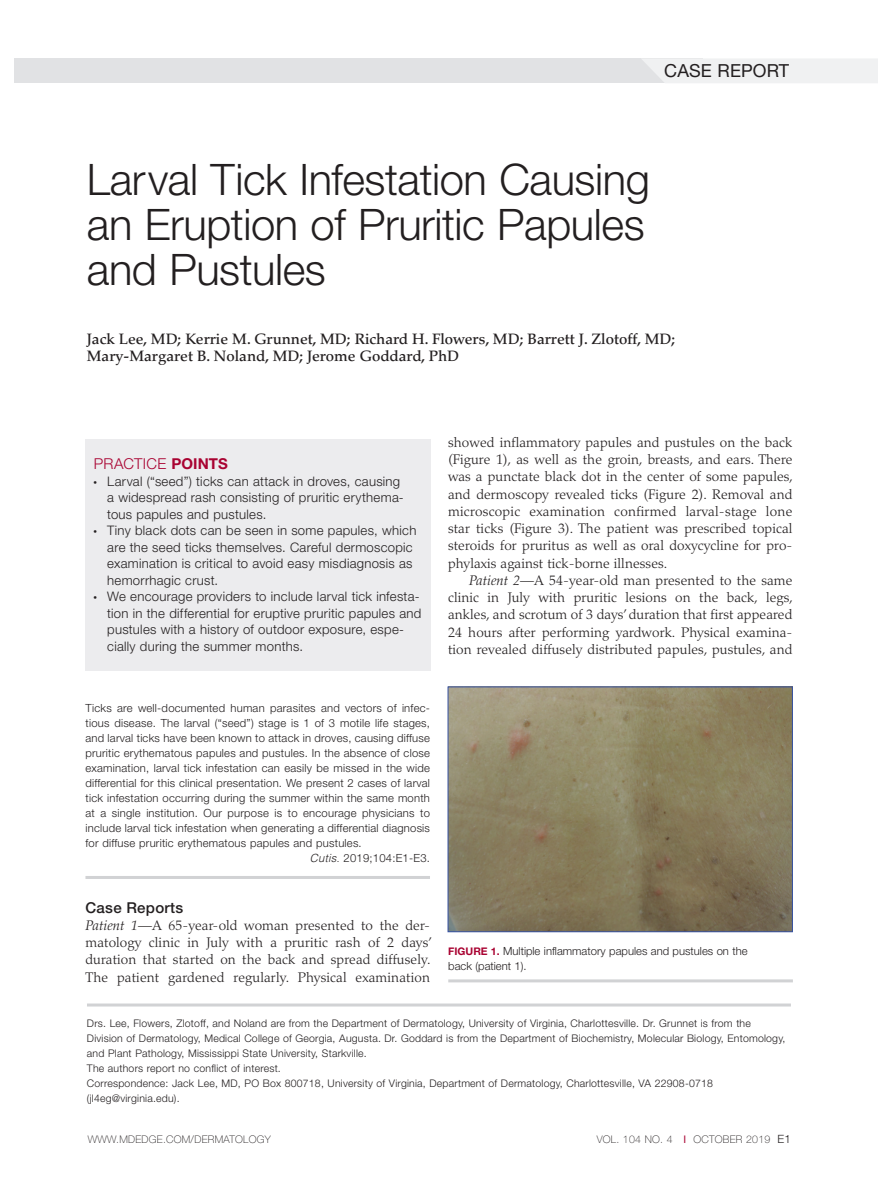
<style>
.page{position:relative;width:878px;height:1188px;background:#fff}
.page>*{position:absolute;margin:0;border:0;box-sizing:border-box;transform-origin:0 0}
.t1{font:300 43.5px/45px "Helvetica Neue LT Std";letter-spacing:-.01em;color:#231f20}
.t2{font:18px "Helvetica Neue LT Std";letter-spacing:.005em;color:#231f20}
.t3{font:500 15px/17.2px "Palatino LT Std";color:#231f20}
.t4{font:300 15px "Helvetica Neue LT Std";letter-spacing:.02em;color:#a90332}
.t5{font:500 15px "Helvetica Neue LT Std";letter-spacing:.02em;color:#231f20}
.t6{font:300 13.8px/17.2px "Palatino LT Std";letter-spacing:.01em;color:#231f20;text-align:justify}
.t7{font:300 13.2px/16.5px "Helvetica Neue LT Std";letter-spacing:.02em;color:#231f20}
.t8{font:300 11.25px "Helvetica Neue LT Std";letter-spacing:.02em;color:#231f20}
.t9{font:300 11.25px/15px "Helvetica Neue LT Std";color:#231f20}
.t10{font:300 10.5px/15px "Helvetica Neue LT Std";letter-spacing:.02em;color:#231f20}
.t11{font:100 10.5px "Helvetica Neue LT Std";letter-spacing:.025em;color:#231f20}
.s1{font-weight:700}
.s2{font-family:"Universal Newswith Comm Pi";font-weight:400;font-size:10.5px}
.s3{font-style:italic}
.s4{font-family:"Helvetica LT Std";font-style:italic}
.s5{font-weight:700;font-size:10.5px;color:#a90332}
.s6{font-weight:400;color:#a90332}
.s7{font-weight:300;font-size:11.4px}
</style>
<div class="page">
<div style="left:14px;top:58px;width:688px;height:25px;background:#e1e2e4"></div>
<div style="left:642px;top:58px;width:236px;height:25px;background:#f0f1f2"></div>
<hr style="left:85px;top:876px;width:345px;height:3px;background:#d1d2d4">
<hr style="left:87px;top:1004px;width:704px;height:3px;background:#d1d2d4">
<div style="left:85px;top:439px;width:345px;height:232px;background:#ececee"></div>
<hr style="left:448px;top:979px;width:344px;height:3px;background:#d1d2d4">
<img style="left:449px;top:689px;width:341px;height:241px">
<div style="left:447px;top:687px;width:345px;height:245px;border:1px solid #3853a3"></div>
<h2 class="t2" style="left:664px;top:60px;width:126px">CASE REPORT</h2>
<h1 class="t1" style="left:87px;top:156px;width:564px">Larval Tick Infestation Causing an Eruption of Pruritic Papules and Pustules</h1>
<p class="t3" style="left:87px;top:330px;width:589px">Jack Lee, MD; Kerrie M. Grunnet, MD; Richard H. Flowers, MD; Barrett J. Zlotoff, MD;<br>Mary-Margaret B. Noland, MD; Jerome Goddard, PhD</p>
<p class="t4" style="left:94px;top:455px;width:135px">PRACTICE <span class="s1">POINTS</span></p>
<p class="t7" style="left:107px;top:473px;width:298px;text-indent:-14px"><span class="s2">•</span> Larval (“seed”) ticks can attack in droves, causing a widespread rash consisting of pruritic erythema&shy;tous papules and pustules.</p>
<p class="t7" style="left:107px;top:522px;width:311px;text-indent:-14px"><span class="s2">•</span> Tiny black dots can be seen in some papules, which are the seed ticks themselves. Careful dermoscopic examination is critical to avoid easy misdiagnosis as hemorrhagic crust.</p>
<p class="t7" style="left:107px;top:588px;width:316px;text-indent:-14px"><span class="s2">•</span> We encourage providers to include larval tick infesta&shy;tion in the differential for eruptive pruritic papules and pustules with a history of outdoor exposure, espe&shy;cially during the summer months.</p>
<p class="t6" style="left:448px;top:434px;width:346px">showed inflammatory papules and pustules on the back (Figure 1), as well as the groin, breasts, and ears. There was a punctate black dot in the center of some papules, and dermoscopy revealed ticks (Figure 2). Removal and microscopic examination confirmed larval-stage lone star ticks (Figure 3). The patient was prescribed topical steroids for pruritus as well as oral doxycycline for pro&shy;phylaxis against tick-borne illnesses.</p>
<p class="t6" style="left:448px;top:572px;width:346px;text-indent:21px"><span class="s3">Patient 2</span>—A 54-year-old man presented to the same clinic in July with pruritic lesions on the back, legs, ankles, and scrotum of 3 days’ duration that first appeared 24 hours after performing yardwork. Physical examina&shy;tion revealed diffusely distributed papules, pustules, and</p>
<p class="t8" style="left:85px;top:702px;width:346px">Ticks are well-documented human parasites and vectors of infec-</p>
<p class="t8" style="left:85px;top:717px;width:346px">tious disease. The larval (“seed”) stage is 1 of 3 motile life stages,</p>
<p class="t8" style="left:85px;top:732px;width:346px">and larval ticks have been known to attack in droves, causing diffuse</p>
<p class="t8" style="left:85px;top:747px;width:346px">pruritic erythematous papules and pustules. In the absence of close</p>
<p class="t8" style="left:85px;top:762px;width:346px">examination, larval tick infestation can easily be missed in the wide</p>
<p class="t8" style="left:85px;top:777px;width:346px">differential for this clinical presentation. We present 2 cases of larval</p>
<p class="t8" style="left:85px;top:792px;width:346px">tick infestation occurring during the summer within the same month</p>
<p class="t8" style="left:85px;top:807px;width:346px">at a single institution. Our purpose is to encourage physicians to</p>
<p class="t8" style="left:85px;top:822px;width:346px">include larval tick infestation when generating a differential diagnosis</p>
<p class="t8" style="left:85px;top:837px;width:278px">for diffuse pruritic erythematous papules and pustules.</p>
<p class="t8" style="left:310px;top:852px;width:122px"><span class="s4">Cutis.</span> 2019;104:E1-E3.</p>
<p class="t5" style="left:85px;top:898px;width:99px">Case Reports</p>
<p class="t6" style="left:85px;top:917px;width:348px;text-align:left"><span class="s3">Patient 1</span>—A 65-year-old woman presented to the der&shy;matology clinic in July with a pruritic rash of 2 days’ duration that started on the back and spread diffusely.<br>The patient gardened regularly. Physical examination</p>
<p class="t9" style="left:448px;top:943px;width:301px"><span class="s5">FIGURE 1.</span> Multiple inflammatory papules and pustules on the back (patient 1).</p>
<p class="t10" style="left:87px;top:1015px;width:700px">Drs. Lee, Flowers, Zlotoff, and Noland are from the Department of Dermatology, University of Virginia, Charlottesville. Dr. Grunnet is from the Division of Dermatology, Medical College of Georgia, Augusta. Dr. Goddard is from the Department of Biochemistry, Molecular Biology, Entomology, and Plant Pathology, Mississippi State University, Starkville.<br>The authors report no conflict of interest.<br>Correspondence: Jack Lee, MD, PO Box 800718, University of Virginia, Department of Dermatology, Charlottesville, VA 22908-0718 (jl4eg@virginia.edu).</p>
<p class="t11" style="left:88px;top:1134px;width:184px">WWW.MDEDGE.COM/DERMATOLOGY</p>
<p class="t11" style="left:596px;top:1134px;width:196px">VOL. 104 NO. 4 <span class="s6">I</span> OCTOBER 2019 <span class="s7">E1</span></p>
</div>
